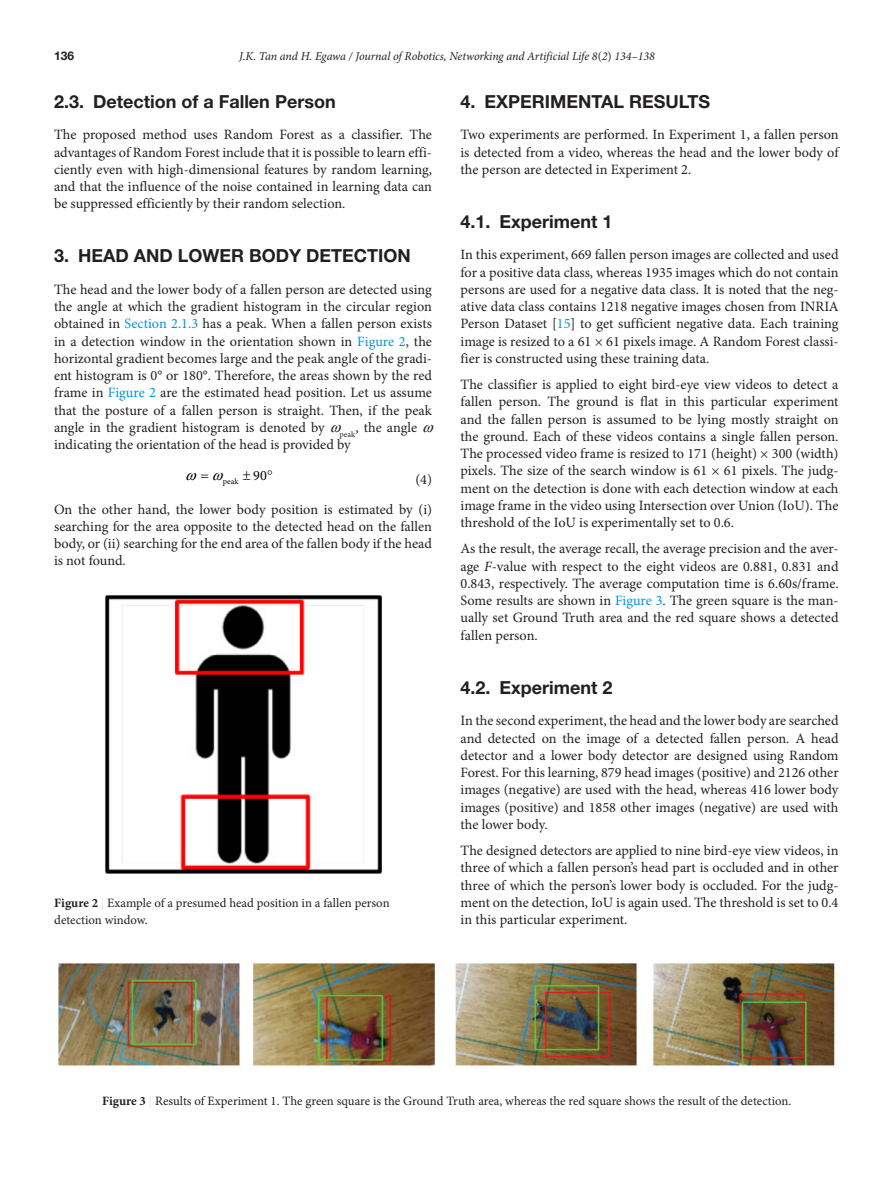
<style>
.page{position:relative;width:893px;height:1191px;background:#fff}
.page>*{position:absolute;margin:0;border:0;box-sizing:border-box;transform-origin:0 0}
.head-2{font:700 18px "Helvetica Neue LT Std";color:#231f20}
.head-1{font:700 18px "Helvetica Neue LT Std";color:#231f20}
.para-1{font:14.25px/17.2px "Minion Pro";color:#231f20;text-align:justify}
.para-2{font:14.25px/17.2px "Minion Pro";color:#231f20;text-align:justify}
.t1{font:12.75px/17.2px "Minion Pro";color:#231f20}
.LRH{font:italic 12px "Minion Pro";letter-spacing:-.01em;color:#231f20}
.LRH-2{font:700 12px "Helvetica Neue LT Std";color:#231f20}
.t2{font:8.25px "Minion Pro";color:#000}
.s1{font-style:normal}
.s2{color:#0095d5}
.s3{font-style:italic}
.s4{font-weight:700}
.s5{color:#e6e7e9}
</style>
<div class="page">
<img style="left:105px;top:595px;width:277px;height:279px">
<img style="left:58px;top:963px;width:777px;height:103px">
<p class="LRH-2" style="left:54px;top:49px;width:22px">136</p>
<p class="LRH" style="left:239px;top:48px;width:417px">J.K. Tan and H. Egawa / Journal of Robotics, Networking and Artificial Life 8<span class="s1">(</span>2<span class="s1">)</span> 134–138</p>
<p class="head-2" style="left:54px;top:90px;width:283px">2.3. Detection of a Fallen Person</p>
<p class="para-1" style="left:54px;top:126px;width:380px">The proposed method uses Random Forest as a classifier. The advantages of Random Forest include that it is possible to learn effi&shy;ciently even with high-dimensional features by random learning, and that the influence of the noise contained in learning data can be suppressed efficiently by their random selection.</p>
<p class="head-1" style="left:54px;top:245px;width:358px">3. HEAD AND LOWER BODY DETECTION</p>
<p class="para-1" style="left:54px;top:281px;width:380px;text-align:left">The head and the lower body of a fallen person are detected using the angle at which the gradient histogram in the circular region obtained in <span class="s2">Section 2.1.3</span> has a peak. When a fallen person exists in a detection window in the orientation shown in <span class="s2">Figure 2</span>, the horizontal gradient becomes large and the peak angle of the gradi&shy;ent histogram is 0° or 180°. Therefore, the areas shown by the red frame in <span class="s2">Figure 2</span> are the estimated head position. Let us assume that the posture of a fallen person is straight. Then, if the peak angle in the gradient histogram is denoted by <sub>peak</sub>, the angle indicating the orientation of the head is provided by</p>
<p class="t2" style="left:223px;top:476px;width:46px">peak <sup>90</sup></p>
<p class="para-1" style="left:415px;top:471px;width:18px">(4)</p>
<p class="para-2" style="left:54px;top:500px;width:380px">On the other hand, the lower body position is estimated by (i) searching for the area opposite to the detected head on the fallen body, or (ii) searching for the end area of the fallen body if the head is not found.</p>
<p class="head-1" style="left:460px;top:90px;width:251px">4. EXPERIMENTAL RESULTS</p>
<p class="para-1" style="left:460px;top:126px;width:380px">Two experiments are performed. In Experiment 1, a fallen person is detected from a video, whereas the head and the lower body of the person are detected in Experiment 2.</p>
<p class="head-2" style="left:460px;top:210px;width:153px">4.1. Experiment 1</p>
<p class="para-1" style="left:460px;top:246px;width:380px">In this experiment, 669 fallen person images are collected and used for a positive data class, whereas 1935 images which do not contain persons are used for a negative data class. It is noted that the neg&shy;ative data class contains 1218 negative images chosen from INRIA Person Dataset [<span class="s2">15</span>] to get sufficient negative data. Each training image is resized to a 61 × 61 pixels image. A Random Forest classi&shy;fier is constructed using these training data.</p>
<p class="para-2" style="left:460px;top:376px;width:380px">The classifier is applied to eight bird-eye view videos to detect a fallen person. The ground is flat in this particular experiment and the fallen person is assumed to be lying mostly straight on the ground. Each of these videos contains a single fallen person.<br>The processed video frame is resized to 171 (height) × 300 (width) pixels. The size of the search window is 61 × 61 pixels. The judg&shy;ment on the detection is done with each detection window at each image frame in the video using Intersection over Union (IoU). The threshold of the IoU is experimentally set to 0.6.</p>
<p class="para-2" style="left:460px;top:540px;width:380px">As the result, the average recall, the average precision and the aver&shy;age <span class="s3">F</span>-value with respect to the eight videos are 0.881, 0.831 and 0.843, respectively. The average computation time is 6.60s/frame.<br>Some results are shown in <span class="s2">Figure 3</span>. The green square is the man&shy;ually set Ground Truth area and the red square shows a detected fallen person.</p>
<p class="head-2" style="left:460px;top:676px;width:153px">4.2. Experiment 2</p>
<p class="para-1" style="left:460px;top:712px;width:380px">In the second experiment, the head and the lower body are searched and detected on the image of a detected fallen person. A head detector and a lower body detector are designed using Random Forest. For this learning, 879 head images (positive) and 2126 other images (negative) are used with the head, whereas 416 lower body images (positive) and 1858 other images (negative) are used with the lower body.</p>
<p class="para-2" style="left:460px;top:842px;width:380px">The designed detectors are applied to nine bird-eye view videos, in three of which a fallen person’s head part is occluded and in other three of which the person’s lower body is occluded. For the judg&shy;ment on the detection, IoU is again used. The threshold is set to 0.4 in this particular experiment.</p>
<p class="t1" style="left:54px;top:894px;width:337px"><span class="s4">Figure 2</span> <span class="s5">|</span> Example of a presumed head position in a fallen person detection window.</p>
<p class="t1" style="left:102px;top:1092px;width:691px"><span class="s4">Figure 3</span> <span class="s5">|</span> Results of Experiment 1. The green square is the Ground Truth area, whereas the red square shows the result of the detection.</p>
</div>
